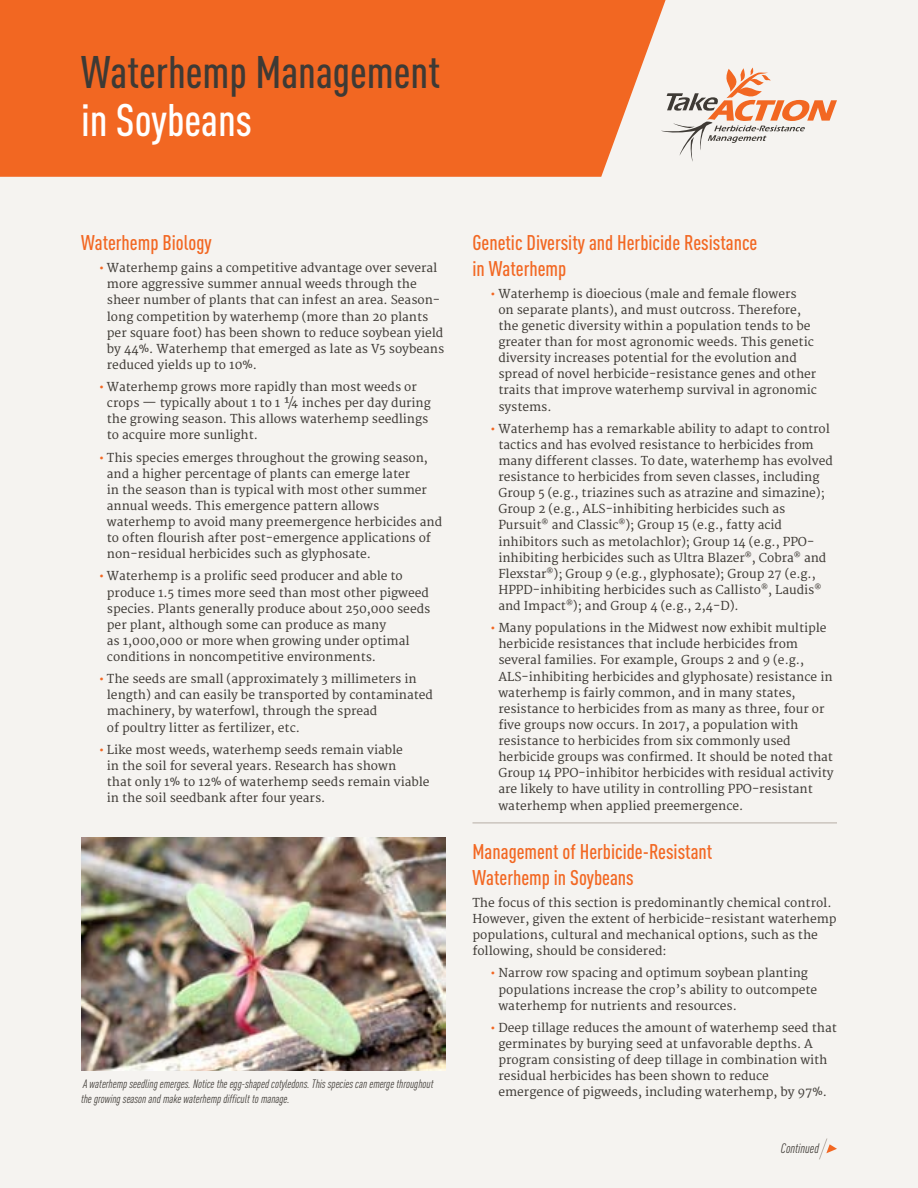
<style>
.page{position:relative;width:918px;height:1188px;background:#f5f3f0}
.page>*{position:absolute;margin:0;border:0;box-sizing:border-box;transform-origin:0 0}
.headline{font:500 condensed 45px/48px "DINOT";color:#3e3a35}
.sub-head{font:500 condensed 21px/25.5px "DINOT";color:#f26722}
.sub-head_2{font:500 condensed 21px/25.5px "DINOT";color:#f26722}
.t1{font:italic condensed 13.5px "DINOT";color:#3e3a35}
.bullet_body{font:12px/16.2px "Merriweather";color:#3e3a35}
.regular_body_copy{font:12px/16.2px "Merriweather";color:#3e3a35}
.headline-2{font:italic condensed 12px/15px "DINOT";color:#3e3a35}
.s1{color:#fff}
.s2{font-weight:700;color:#f26722}
</style>
<div class="page">
<div style="left:0;top:0;width:666px;height:177px;background:#f26722"></div>
<svg style="left:661px;top:68px;width:176px;height:94px"></svg>
<hr style="left:472px;top:823px;width:365px;height:1px;background:#b6ada5">
<svg style="left:819px;top:1138px;width:18px;height:22px"></svg>
<img style="left:81px;top:838px;width:365px;height:232px">
<p class="headline" style="left:81px;top:48px;width:361px">Waterhemp Management <span class="s1">in Soybeans</span></p>
<p class="sub-head" style="left:81px;top:230px;width:132px">Waterhemp Biology</p>
<p class="bullet_body" style="left:107px;top:260px;width:339px;text-indent:-8px"><span class="s2">•</span> Waterhemp gains a competitive advantage over several more aggressive summer annual weeds through the sheer number of plants that can infest an area. Season&shy;long competition by waterhemp (more than 20 plants per square foot) has been shown to reduce soybean yield by 44%. Waterhemp that emerged as late as V5 soybeans reduced yields up to 10%.</p>
<p class="bullet_body" style="left:107px;top:379px;width:325px;text-indent:-8px"><span class="s2">•</span> Waterhemp grows more rapidly than most weeds or crops — typically about 1 to 1 ¼ inches per day during the growing season. This allows waterhemp seedlings to acquire more sunlight.</p>
<p class="bullet_body" style="left:107px;top:450px;width:337px;text-indent:-8px"><span class="s2">•</span> This species emerges throughout the growing season, and a higher percentage of plants can emerge later<br>in the season than is typical with most other summer annual weeds. This emergence pattern allows waterhemp to avoid many preemergence herbicides and to often flourish after post-emergence applications of non-residual herbicides such as glyphosate.</p>
<p class="bullet_body" style="left:107px;top:569px;width:325px;text-indent:-8px"><span class="s2">•</span> Waterhemp is a prolific seed producer and able to produce 1.5 times more seed than most other pigweed species. Plants generally produce about 250,000 seeds per plant, although some can produce as many<br>as 1,000,000 or more when growing under optimal conditions in noncompetitive environments.</p>
<p class="bullet_body" style="left:107px;top:671px;width:328px;text-indent:-8px"><span class="s2">•</span> The seeds are small (approximately 3 millimeters in length) and can easily be transported by contaminated machinery, by waterfowl, through the spread<br>of poultry litter as fertilizer, etc.</p>
<p class="bullet_body" style="left:107px;top:742px;width:324px;text-indent:-8px"><span class="s2">•</span> Like most weeds, waterhemp seeds remain viable<br>in the soil for several years. Research has shown<br>that only 1% to 12% of waterhemp seeds remain viable in the soil seedbank after four years.</p>
<p class="headline-2" style="left:81px;top:1077px;width:354px">A waterhemp seedling emerges. Notice the egg-shaped cotyledons. This species can emerge throughout the growing season and make waterhemp difficult to manage.</p>
<p class="sub-head" style="left:472px;top:230px;width:286px">Genetic Diversity and Herbicide Resistance in Waterhemp</p>
<p class="bullet_body" style="left:498px;top:286px;width:320px;text-indent:-8px"><span class="s2">•</span> Waterhemp is dioecious (male and female flowers<br>on separate plants), and must outcross. Therefore, the genetic diversity within a population tends to be greater than for most agronomic weeds. This genetic diversity increases potential for the evolution and spread of novel herbicide-resistance genes and other traits that improve waterhemp survival in agronomic systems.</p>
<p class="bullet_body" style="left:498px;top:421px;width:336px;text-indent:-8px"><span class="s2">•</span> Waterhemp has a remarkable ability to adapt to control tactics and has evolved resistance to herbicides from many different classes. To date, waterhemp has evolved resistance to herbicides from seven classes, including Group 5 (e.g., triazines such as atrazine and simazine); Group 2 (e.g., ALS-inhibiting herbicides such as Pursuit<sup>®</sup> and Classic<sup>®</sup>); Group 15 (e.g., fatty acid inhibitors such as metolachlor); Group 14 (e.g., PPO&shy;inhibiting herbicides such as Ultra Blazer<sup>®</sup>, Cobra<sup>®</sup> and Flexstar<sup>®</sup>); Group 9 (e.g., glyphosate); Group 27 (e.g., HPPD-inhibiting herbicides such as Callisto<sup>®</sup>, Laudis<sup>® </sup>and Impact<sup>®</sup>); and Group 4 (e.g., 2,4-D).</p>
<p class="bullet_body" style="left:498px;top:620px;width:337px;text-indent:-8px"><span class="s2">•</span> Many populations in the Midwest now exhibit multiple herbicide resistances that include herbicides from several families. For example, Groups 2 and 9 (e.g., ALS-inhibiting herbicides and glyphosate) resistance in waterhemp is fairly common, and in many states, resistance to herbicides from as many as three, four or five groups now occurs. In 2017, a population with resistance to herbicides from six commonly used herbicide groups was confirmed. It should be noted that Group 14 PPO-inhibitor herbicides with residual activity are likely to have utility in controlling PPO-resistant waterhemp when applied preemergence.</p>
<p class="sub-head_2" style="left:472px;top:839px;width:241px">Management of Herbicide-Resistant<br>Waterhemp in Soybeans</p>
<p class="regular_body_copy" style="left:472px;top:895px;width:366px">The focus of this section is predominantly chemical control.<br>However, given the extent of herbicide-resistant waterhemp populations, cultural and mechanical options, such as the following, should be considered:</p>
<p class="bullet_body" style="left:498px;top:966px;width:320px;text-indent:-8px"><span class="s2">•</span> Narrow row spacing and optimum soybean planting populations increase the crop’s ability to outcompete waterhemp for nutrients and resources.</p>
<p class="bullet_body" style="left:498px;top:1020px;width:340px;text-indent:-8px"><span class="s2">•</span> Deep tillage reduces the amount of waterhemp seed that germinates by burying seed at unfavorable depths. A program consisting of deep tillage in combination with residual herbicides has been shown to reduce emergence of pigweeds, including waterhemp, by 97%.</p>
<p class="t1" style="left:781px;top:1141px;width:40px">Continued</p>
</div>
